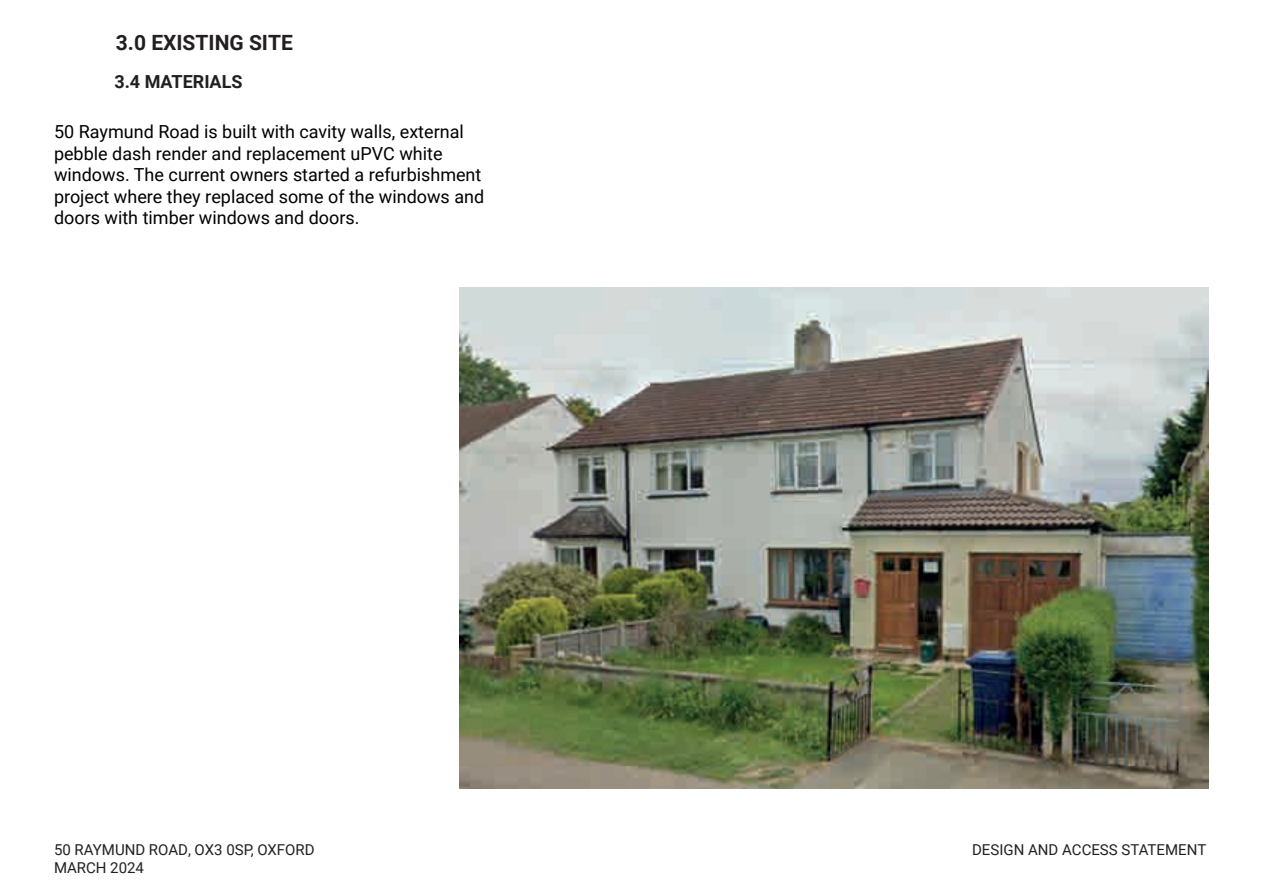
<style>
.page{position:relative;width:1263px;height:893px;background:#fff}
.page>*{position:absolute;margin:0;border:0;box-sizing:border-box;transform-origin:0 0}
.t1{font:700 21px "Roboto";color:#231f20}
.t2{font:18px/21.6px "Roboto";color:#000}
.t3{font:700 18px "Roboto";color:#231f20}
.t4{font:15px "Roboto";color:#231f20}
</style>
<div class="page">
<img style="left:459px;top:287px;width:750px;height:502px">
<p class="t1" style="left:116px;top:27px;width:179px">3.0 EXISTING SITE</p>
<p class="t3" style="left:114px;top:69px;width:130px">3.4 MATERIALS</p>
<p class="t2" style="left:54px;top:120px;width:432px">50 Raymund Road is built with cavity walls, external pebble dash render and replacement uPVC white windows. The current owners started a refurbishment project where they replaced some of the windows and doors with timber windows and doors.</p>
<p class="t4" style="left:54px;top:839px;width:262px">50 RAYMUND ROAD, OX3 0SP, OXFORD</p>
<p class="t4" style="left:972px;top:839px;width:236px">DESIGN AND ACCESS STATEMENT</p>
<p class="t4" style="left:54px;top:857px;width:92px">MARCH 2024</p>
</div>
